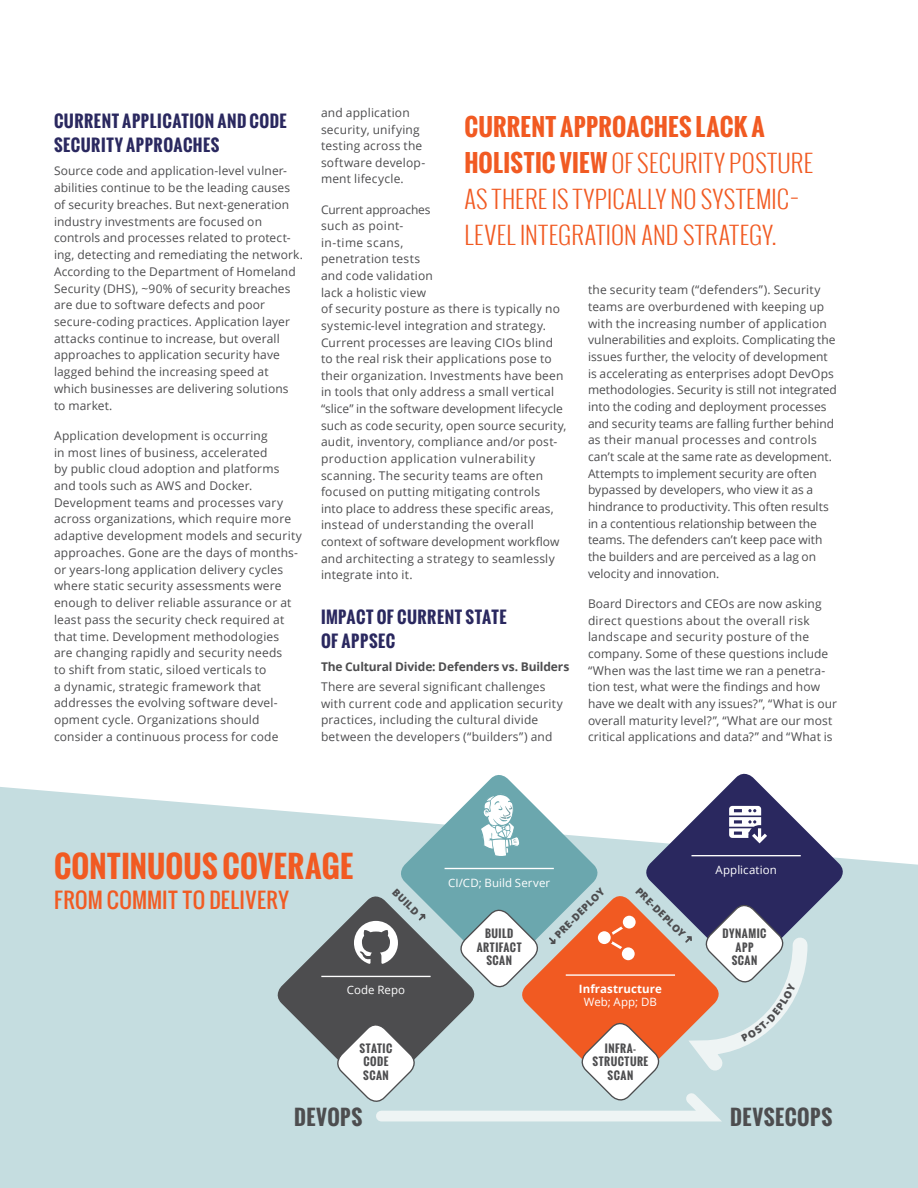
<style>
.page{position:relative;width:918px;height:1188px;background:#fff}
.page>*{position:absolute;margin:0;border:0;box-sizing:border-box;transform-origin:0 0}
.t1{font:700 30px "Oswald";letter-spacing:.005em;color:#f15a22}
.t2{font:300 24px/36px "Oswald";letter-spacing:.015em;color:#f15a22}
.t3{font:21px "Oswald";letter-spacing:.005em;color:#f15a22}
.t4{font:700 20.85px "Oswald";letter-spacing:.025em;color:#4d4d4f}
.t5{font:700 16.5px/24.3px "Oswald";letter-spacing:.035em;color:#2a285f}
.t6{font:12px/16.6px "Open Sans";letter-spacing:.015em;color:#4d4d4f}
.t7{font:700 12px "Open Sans";letter-spacing:-.01em;color:#4d4d4f}
.t8{font:11.4px "Open Sans";letter-spacing:.01em;color:#fff}
.t9{font:700 11.4px "Open Sans";letter-spacing:.005em;color:#fff}
.t10{font:700 10.8px/13.5px "Oswald";letter-spacing:.045em;color:#4d4d4f;text-align:center}
.t11{font:800 10.05px "Open Sans";color:#4d4d4f}
.s1{font-weight:700}
</style>
<div class="page">
<div style="left:0;top:787px;width:918px;height:401px;background:#c5dde0"></div>
<svg style="left:273px;top:773px;width:575px;height:354px"></svg>
<h3 class="t5" style="left:54px;top:108px;width:234px">CURRENT APPLICATION AND CODE<br>SECURITY APPROACHES</h3>
<p class="t6" style="left:54px;top:162px;width:251px">Source code and application-level vulner&shy;abilities continue to be the leading causes of security breaches. But next-generation industry investments are focused on controls and processes related to protect&shy;ing, detecting and remediating the network.<br>According to the Department of Homeland Security (DHS), ~90% of security breaches are due to software defects and poor secure-coding practices. Application layer attacks continue to increase, but overall approaches to application security have lagged behind the increasing speed at which businesses are delivering solutions to market.</p>
<p class="t6" style="left:54px;top:427px;width:250px">Application development is occurring<br>in most lines of business, accelerated<br>by public cloud adoption and platforms and tools such as AWS and Docker.<br>Development teams and processes vary across organizations, which require more adaptive development models and security approaches. Gone are the days of months&shy;or years-long application delivery cycles where static security assessments were enough to deliver reliable assurance or at least pass the security check required at that time. Development methodologies<br>are changing rapidly and security needs<br>to shift from static, siloed verticals to<br>a dynamic, strategic framework that addresses the evolving software devel&shy;opment cycle. Organizations should consider a continuous process for code</p>
<p class="t6" style="left:321px;top:104px;width:106px">and application security, unifying testing across the software develop&shy;ment lifecycle.</p>
<p class="t6" style="left:321px;top:201px;width:247px">Current approaches<br>such as point-<br>in-time scans,<br>penetration tests<br>and code validation<br>lack a holistic view<br>of security posture as there is typically no systemic-level integration and strategy.<br>Current processes are leaving CIOs blind to the real risk their applications pose to their organization. Investments have been in tools that only address a small vertical “slice” in the software development lifecycle such as code security, open source security, audit, inventory, compliance and/or post&shy;production application vulnerability scanning. The security teams are often focused on putting mitigating controls<br>into place to address these specific areas, instead of understanding the overall context of software development workflow and architecting a strategy to seamlessly integrate into it.</p>
<h3 class="t5" style="left:321px;top:605px;width:187px">IMPACT OF CURRENT STATE<br>OF APPSEC</h3>
<p class="t7" style="left:321px;top:658px;width:250px">The Cultural Divide: Defenders vs. Builders</p>
<p class="t6" style="left:321px;top:678px;width:243px">There are several significant challenges with current code and application security practices, including the cultural divide between the developers (“builders”) and</p>
<h2 class="t2" style="left:464px;top:109px;width:350px"><span class="s1">CURRENT APPROACHES LACK A<br>HOLISTIC VIEW</span> OF SECURITY POSTURE<br>AS THERE IS TYPICALLY NO SYSTEMIC–<br>LEVEL INTEGRATION AND STRATEGY.</h2>
<p class="t6" style="left:588px;top:281px;width:250px">the security team (“defenders”). Security teams are overburdened with keeping up with the increasing number of application vulnerabilities and exploits. Complicating the issues further, the velocity of development is accelerating as enterprises adopt DevOps methodologies. Security is still not integrated into the coding and deployment processes and security teams are falling further behind as their manual processes and controls can’t scale at the same rate as development.<br>Attempts to implement security are often bypassed by developers, who view it as a hindrance to productivity. This often results in a contentious relationship between the teams. The defenders can’t keep pace with the builders and are perceived as a lag on velocity and innovation.</p>
<p class="t6" style="left:588px;top:595px;width:250px">Board Directors and CEOs are now asking direct questions about the overall risk landscape and security posture of the company. Some of these questions include “When was the last time we ran a penetra&shy;tion test, what were the findings and how have we dealt with any issues?”, “What is our overall maturity level?”, “What are our most critical applications and data?” and “What is</p>
<h1 class="t1" style="left:54px;top:843px;width:301px">CONTINUOUS COVERAGE</h1>
<h3 class="t3" style="left:54px;top:883px;width:237px">FROM COMMIT TO DELIVERY</h3>
<p class="t8" style="left:716px;top:862px;width:63px">Application</p>
<p class="t8" style="left:448px;top:875px;width:104px">CI/CD; Build Server</p>
<p class="t11" style="left:400px;top:885px;width:34px;rotate:45deg">BUILD</p>
<p class="t11" style="left:643px;top:884px;width:67px;rotate:45deg">PRE-DEPLOY</p>
<p class="t11" style="left:551px;top:931px;width:67px;rotate:-45deg">PRE-DEPLOY</p>
<p class="t10" style="left:477px;top:927px;width:46px">BUILD<br>ARTIFACT<br>SCAN</p>
<p class="t10" style="left:723px;top:927px;width:45px">DYNAMIC<br>APP<br>SCAN</p>
<p class="t8" style="left:347px;top:982px;width:60px">Code Repo</p>
<p class="t10" style="left:360px;top:1042px;width:34px">STATIC<br>CODE<br>SCAN</p>
<p class="t9" style="left:579px;top:981px;width:84px">Infrastructure</p>
<p class="t8" style="left:584px;top:994px;width:75px">Web; App; DB</p>
<p class="t10" style="left:592px;top:1041px;width:57px">INFRA-<br>STRUCTURE<br>SCAN</p>
<h3 class="t4" style="left:294px;top:1102px;width:70px">DEVOPS</h3>
<h3 class="t4" style="left:730px;top:1102px;width:104px">DEVSECOPS</h3>
</div>
